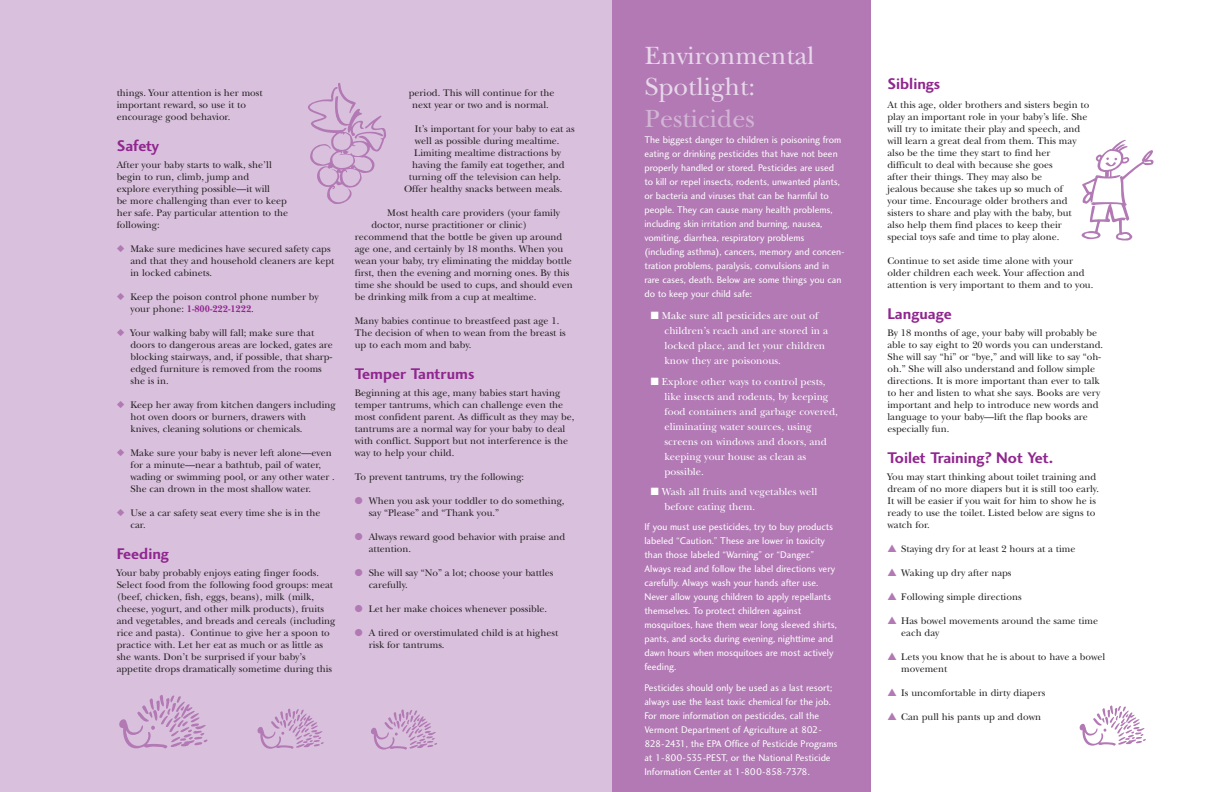
<style>
.page{position:relative;width:1224px;height:792px;background:#fff}
.page>*{position:absolute;margin:0;border:0;box-sizing:border-box;transform-origin:0 0}
.t1{font:26px/31.2px "New Baskerville";color:#e7d8ea}
.t2{font:26px "New Baskerville";color:#d2b5d5}
.t3{font:16px "Charlotte Sans Bold Plain";color:#90268f}
.t4{font:10.5px/15px "New Baskerville";color:#fff}
.t5{font:10px/12px "New Baskerville";color:#231f20}
.t6{font:10px/14px "Charlotte Sans Book Plain";color:#fff}
.s1{color:#b279b4}
.s2{font-weight:700;color:#90268f}
</style>
<div class="page">
<div style="left:0;top:0;width:612px;height:792px;background:#d9c1dd"></div>
<div style="left:612px;top:0;width:259px;height:792px;background:#b279b4"></div>
<p class="t5" style="left:117px;top:88px;width:148px">things. Your attention is her most important reward, so use it to encourage good behavior.</p>
<h2 class="t3" style="left:117px;top:140px;width:44px">Safety</h2>
<p class="t5" style="left:117px;top:160px;width:173px">After your baby starts to walk, she’ll begin to run, climb, jump and<br>explore everything possible—it will<br>be more challenging than ever to keep her safe. Pay particular attention to the following:</p>
<p class="t5" style="left:131px;top:244px;width:205px;text-indent:-14px"><span class="s1">◆</span> Make sure medicines have secured safety caps and that they and household cleaners are kept in locked cabinets.</p>
<p class="t5" style="left:131px;top:292px;width:190px;text-indent:-14px"><span class="s1">◆</span> Keep the poison control phone number by your phone: <span class="s2">1-800-222-1222</span>.</p>
<p class="t5" style="left:131px;top:328px;width:204px;text-indent:-14px"><span class="s1">◆</span> Your walking baby will fall; make sure that doors to dangerous areas are locked, gates are blocking stairways, and, if possible, that sharp&shy;edged furniture is removed from the rooms she is in.</p>
<p class="t5" style="left:131px;top:400px;width:207px;text-indent:-14px"><span class="s1">◆</span> Keep her away from kitchen dangers including hot oven doors or burners, drawers with knives, cleaning solutions or chemicals.</p>
<p class="t5" style="left:131px;top:448px;width:206px;text-indent:-14px"><span class="s1">◆</span> Make sure your baby is never left alone—even for a minute—near a bathtub, pail of water, wading or swimming pool, or any other water .<br>She can drown in the most shallow water.</p>
<p class="t5" style="left:131px;top:508px;width:191px;text-indent:-14px"><span class="s1">◆</span> Use a car safety seat every time she is in the car.</p>
<h2 class="t3" style="left:117px;top:548px;width:54px">Feeding</h2>
<p class="t5" style="left:117px;top:568px;width:220px">Your baby probably enjoys eating finger foods.<br>Select food from the following food groups: meat (beef, chicken, fish, eggs, beans), milk (milk, cheese, yogurt, and other milk products), fruits and vegetables, and breads and cereals (including rice and pasta). Continue to give her a spoon to practice with. Let her eat as much or as little as she wants. Don’t be surprised if your baby’s appetite drops dramatically sometime during this</p>
<p class="t5" style="left:409px;top:88px;width:147px;text-align:center">period. This will continue for the next year or two and is normal.</p>
<p class="t5" style="left:415px;top:124px;width:161px">It’s important for your baby to eat as</p>
<p class="t5" style="left:415px;top:136px;width:146px">well as possible during mealtime.</p>
<p class="t5" style="left:414px;top:148px;width:148px">Limiting mealtime distractions by</p>
<p class="t5" style="left:412px;top:160px;width:154px">having the family eat together, and</p>
<p class="t5" style="left:409px;top:172px;width:154px">turning off the television can help.</p>
<p class="t5" style="left:404px;top:184px;width:160px">Offer healthy snacks between meals.</p>
<p class="t5" style="left:387px;top:208px;width:174px">Most health care providers (your family</p>
<p class="t5" style="left:371px;top:220px;width:157px">doctor, nurse practitioner or clinic)</p>
<p class="t5" style="left:355px;top:232px;width:209px">recommend that the bottle be given up around</p>
<p class="t5" style="left:355px;top:244px;width:210px">age one, and certainly by 18 months. When you</p>
<p class="t5" style="left:355px;top:256px;width:219px">wean your baby, try eliminating the midday bottle</p>
<p class="t5" style="left:355px;top:268px;width:216px">first, then the evening and morning ones. By this</p>
<p class="t5" style="left:355px;top:280px;width:219px">time she should be used to cups, and should even</p>
<p class="t5" style="left:355px;top:292px;width:183px">be drinking milk from a cup at mealtime.</p>
<p class="t5" style="left:355px;top:316px;width:212px">Many babies continue to breastfeed past age 1.<br>The decision of when to wean from the breast is up to each mom and baby.</p>
<h2 class="t3" style="left:355px;top:368px;width:121px">Temper Tantrums</h2>
<p class="t5" style="left:355px;top:388px;width:221px">Beginning at this age, many babies start having temper tantrums, which can challenge even the most confident parent. As difficult as they may be, tantrums are a normal way for your baby to deal with conflict. Support but not interference is the way to help your child.</p>
<p class="t5" style="left:355px;top:472px;width:171px">To prevent tantrums, try the following:</p>
<p class="t5" style="left:369px;top:496px;width:197px;text-indent:-14px"><span class="s1">●</span> When you ask your toddler to do something, say “Please” and “Thank you.”</p>
<p class="t5" style="left:369px;top:532px;width:198px;text-indent:-14px"><span class="s1">●</span> Always reward good behavior with praise and attention.</p>
<p class="t5" style="left:369px;top:568px;width:186px;text-indent:-14px"><span class="s1">●</span> She will say “No” a lot; choose your battles carefully.</p>
<p class="t5" style="left:355px;top:604px;width:194px"><span class="s1">●</span> Let her make choices whenever possible.</p>
<p class="t5" style="left:369px;top:628px;width:191px;text-indent:-14px"><span class="s1">●</span> A tired or overstimulated child is at highest risk for tantrums.</p>
<h1 class="t1" style="left:645px;top:43px;width:171px">Environmental<br>Spotlight:</h1>
<h1 class="t2" style="left:645px;top:109px;width:111px">Pesticides</h1>
<p class="t6" style="left:644px;top:134px;width:202px">The biggest danger to children is poisoning from eating or drinking pesticides that have not been properly handled or stored. Pesticides are used to kill or repel insects, rodents, unwanted plants, or bacteria and viruses that can be harmful to people. They can cause many health problems, including skin irritation and burning, nausea, vomiting, diarrhea, respiratory problems (including asthma), cancers, memory and concen&shy;tration problems, paralysis, convulsions and in rare cases, death. Below are some things you can do to keep your child safe:</p>
<p class="t4" style="left:665px;top:310px;width:165px;text-indent:-14px">■ Make sure all pesticides are out of children’s reach and are stored in a locked place, and let your children know they are poisonous.</p>
<p class="t4" style="left:665px;top:375px;width:175px;text-indent:-14px">■ Explore other ways to control pests, like insects and rodents, by keeping food containers and garbage covered, eliminating water sources, using screens on windows and doors, and keeping your house as clean as possible.</p>
<p class="t4" style="left:665px;top:486px;width:154px;text-indent:-14px">■ Wash all fruits and vegetables well before eating them.</p>
<p class="t6" style="left:644px;top:521px;width:194px">If you must use pesticides, try to buy products labeled “Caution.” These are lower in toxicity than those labeled “Warning” or “Danger.” Always read and follow the label directions very carefully. Always wash your hands after use.<br>Never allow young children to apply repellants themselves. To protect children against mosquitoes, have them wear long sleeved shirts, pants, and socks during evening, nighttime and dawn hours when mosquitoes are most actively feeding.</p>
<p class="t6" style="left:644px;top:682px;width:195px">Pesticides should only be used as a last resort; always use the least toxic chemical for the job.<br>For more information on pesticides, call the Vermont Department of Agriculture at 802- 828-2431, the EPA Office of Pesticide Programs at 1-800-535-PEST, or the National Pesticide Information Center at 1-800-858-7378.</p>
<h2 class="t3" style="left:887px;top:78px;width:54px">Siblings</h2>
<p class="t5" style="left:887px;top:100px;width:203px">At this age, older brothers and sisters begin to play an important role in your baby’s life. She will try to imitate their play and speech, and will learn a great deal from them. This may also be the time they start to find her<br>difficult to deal with because she goes<br>after their things. They may also be<br>jealous because she takes up so much of<br>your time. Encourage older brothers and sisters to share and play with the baby, but also help them find places to keep their special toys safe and time to play alone.</p>
<p class="t5" style="left:887px;top:256px;width:207px">Continue to set aside time alone with your older children each week. Your affection and attention is very important to them and to you.</p>
<h2 class="t3" style="left:887px;top:308px;width:66px">Language</h2>
<p class="t5" style="left:887px;top:328px;width:217px">By 18 months of age, your baby will probably be able to say eight to 20 words you can understand.<br>She will say “hi” or “bye,” and will like to say “oh&shy;oh.” She will also understand and follow simple directions. It is more important than ever to talk to her and listen to what she says. Books are very important and help to introduce new words and language to your baby—lift the flap books are especially fun.</p>
<h2 class="t3" style="left:887px;top:452px;width:167px">Toilet Training? Not Yet.</h2>
<p class="t5" style="left:887px;top:472px;width:213px">You may start thinking about toilet training and dream of no more diapers but it is still too early.<br>It will be easier if you wait for him to show he is ready to use the toilet. Listed below are signs to watch for.</p>
<p class="t5" style="left:887px;top:544px;width:189px"><span class="s1">▲</span> Staying dry for at least 2 hours at a time</p>
<p class="t5" style="left:887px;top:568px;width:126px"><span class="s1">▲</span> Waking up dry after naps</p>
<p class="t5" style="left:887px;top:592px;width:136px"><span class="s1">▲</span> Following simple directions</p>
<p class="t5" style="left:901px;top:616px;width:198px;text-indent:-14px"><span class="s1">▲</span> Has bowel movements around the same time each day</p>
<p class="t5" style="left:901px;top:652px;width:206px;text-indent:-14px"><span class="s1">▲</span> Lets you know that he is about to have a bowel movement</p>
<p class="t5" style="left:887px;top:688px;width:159px"><span class="s1">▲</span> Is uncomfortable in dirty diapers</p>
<p class="t5" style="left:887px;top:712px;width:155px"><span class="s1">▲</span> Can pull his pants up and down</p>
</div>
